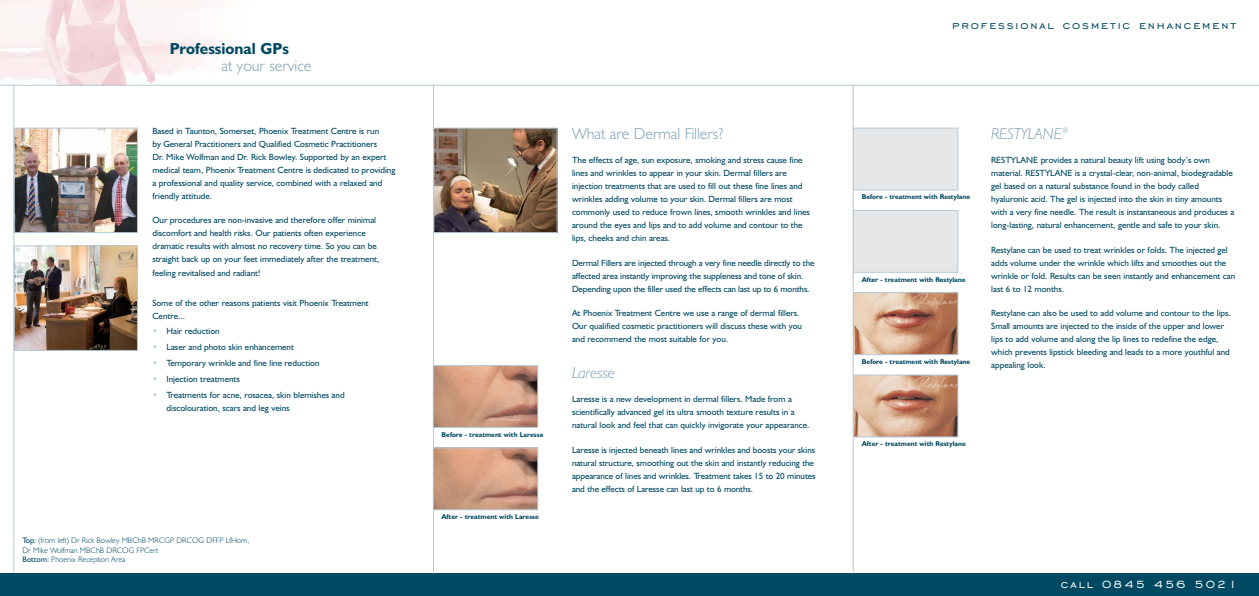
<style>
.page{position:relative;width:1259px;height:596px;background:#fff}
.page>*{position:absolute;margin:0;border:0;box-sizing:border-box;transform-origin:0 0}
.t1{font:300 16px "Humanist 521 BT";color:#7fa1b6}
.t2{font:italic 300 16px "Humanist 521 BT";color:#7fa1b6}
.t3{font:700 16px "Humanist 521 BT";color:#004963}
.t4{font:14px "Engravers Gothic BT";letter-spacing:.135em;color:#004963}
.t5{font:14px "Engravers Gothic BT";letter-spacing:.135em;color:#fff}
.t6{font:9px/13px "Humanist 521 BT";color:#004963}
.t7{font:300 8px/9.6px "Humanist 521 BT";color:#004963}
.t8{font:700 7px "Humanist 521 BT";color:#004963}
.s1{color:#b7cad8}
.s2{font-weight:400}
</style>
<div class="page">
<img style="left:0;top:0;width:421px;height:85px">
<img style="left:16px;top:130px;width:120px;height:101px">
<div style="left:14px;top:128px;width:124px;height:105px;border:1px solid #b7cad8"></div>
<img style="left:16px;top:247px;width:120px;height:101px">
<div style="left:14px;top:245px;width:124px;height:105px;border:1px solid #b7cad8"></div>
<hr style="left:0;top:85px;width:1258px;height:1px;background:#b7cad8">
<hr style="left:14px;top:85px;width:1px;height:488px;background:#b7cad8">
<div style="left:0;top:573px;width:1258px;height:22px;background:#004963"></div>
<img style="left:435px;top:130px;width:120px;height:101px">
<div style="left:433px;top:128px;width:124px;height:105px;border:1px solid #b7cad8"></div>
<hr style="left:433px;top:85px;width:1px;height:488px;background:#b7cad8">
<hr style="left:853px;top:85px;width:1px;height:488px;background:#b7cad8">
<div style="left:853px;top:128px;width:104px;height:62px;background:#e6e7e8"></div>
<div style="left:853px;top:128px;width:105px;height:62px;border:1px solid #b7cad8"></div>
<div style="left:853px;top:210px;width:104px;height:62px;background:#e6e7e8"></div>
<div style="left:853px;top:210px;width:105px;height:62px;border:1px solid #b7cad8"></div>
<img style="left:435px;top:367px;width:101px;height:58px">
<div style="left:433px;top:365px;width:105px;height:62px;border:1px solid #b7cad8"></div>
<img style="left:435px;top:449px;width:101px;height:58px">
<div style="left:433px;top:447px;width:105px;height:62px;border:1px solid #b7cad8"></div>
<img style="left:855px;top:294px;width:101px;height:58px">
<div style="left:853px;top:292px;width:105px;height:62px;border:1px solid #b7cad8"></div>
<img style="left:855px;top:376px;width:101px;height:59px">
<div style="left:853px;top:374px;width:105px;height:63px;border:1px solid #b7cad8"></div>
<h1 class="t3" style="left:170px;top:42px;width:121px">Professional GPs</h1>
<h1 class="t1" style="left:221px;top:59px;width:92px">at your service</h1>
<p class="t6" style="left:152px;top:125px;width:245px">Based in Taunton, Somerset, Phoenix Treatment Centre is run<br>by General Practitioners and Qualified Cosmetic Practitioners<br>Dr. Mike Wolfman and Dr. Rick Bowley. Supported by an expert medical team, Phoenix Treatment Centre is dedicated to providing a professional and quality service, combined with a relaxed and friendly attitude.</p>
<p class="t6" style="left:152px;top:215px;width:228px">Our procedures are non-invasive and therefore offer minimal discomfort and health risks. Our patients often experience dramatic results with almost no recovery time. So you can be straight back up on your feet immediately after the treatment, feeling revitalised and radiant!</p>
<p class="t6" style="left:152px;top:297px;width:218px">Some of the other reasons patients visit Phoenix Treatment<br>Centre...</p>
<p class="t6" style="left:152px;top:325px;width:69px"><span class="s1">•</span> Hair reduction</p>
<p class="t6" style="left:152px;top:341px;width:143px"><span class="s1">•</span> Laser and photo skin enhancement</p>
<p class="t6" style="left:152px;top:357px;width:169px"><span class="s1">•</span> Temporary wrinkle and fine line reduction</p>
<p class="t6" style="left:152px;top:373px;width:89px"><span class="s1">•</span> Injection treatments</p>
<p class="t6" style="left:166px;top:389px;width:180px;text-indent:-14px"><span class="s1">•</span> Treatments for acne, rosacea, skin blemishes and discolouration, scars and leg veins</p>
<p class="t7" style="left:22px;top:536px;width:228px"><span class="s2">Top:</span> (from left) Dr Rick Bowley MBChB MRCGP DRCOG DFFP LfHom,<br>Dr Mike Wolfman MBChB DRCOG FPCert<br><span class="s2">Bottom:</span> Phoenix Reception Area</p>
<p class="t8" style="left:441px;top:431px;width:103px">Before - treatment with Laresse</p>
<p class="t8" style="left:441px;top:513px;width:99px">After - treatment with Laresse</p>
<h1 class="t1" style="left:572px;top:127px;width:153px">What are Dermal Fillers?</h1>
<p class="t6" style="left:572px;top:154px;width:239px">The effects of age, sun exposure, smoking and stress cause fine lines and wrinkles to appear in your skin. Dermal fillers are injection treatments that are used to fill out these fine lines and wrinkles adding volume to your skin. Dermal fillers are most commonly used to reduce frown lines, smooth wrinkles and lines around the eyes and lips and to add volume and contour to the lips, cheeks and chin areas.</p>
<p class="t6" style="left:572px;top:257px;width:244px">Dermal Fillers are injected through a very fine needle directly to the affected area instantly improving the suppleness and tone of skin.<br>Depending upon the filler used the effects can last up to 6 months.</p>
<p class="t6" style="left:572px;top:307px;width:232px">At Phoenix Treatment Centre we use a range of dermal fillers.<br>Our qualified cosmetic practitioners will discuss these with you and recommend the most suitable for you.</p>
<h1 class="t2" style="left:572px;top:366px;width:45px">Laresse</h1>
<p class="t6" style="left:572px;top:393px;width:239px">Laresse is a new development in dermal fillers. Made from a scientifically advanced gel its ultra smooth texture results in a natural look and feel that can quickly invigorate your appearance.</p>
<p class="t6" style="left:572px;top:443px;width:245px">Laresse is injected beneath lines and wrinkles and boosts your skins natural structure, smoothing out the skin and instantly reducing the appearance of lines and wrinkles. Treatment takes 15 to 20 minutes and the effects of Laresse can last up to 6 months.</p>
<h2 class="t4" style="left:952px;top:16px;width:285px">professional cosmetic enhancement</h2>
<p class="t8" style="left:861px;top:194px;width:110px">Before - treatment with Restylane</p>
<p class="t8" style="left:861px;top:276px;width:105px">After - treatment with Restylane</p>
<p class="t8" style="left:862px;top:358px;width:110px">Before - treatment with Restylane</p>
<h1 class="t2" style="left:991px;top:127px;width:79px">RESTYLANE<sup>®</sup></h1>
<p class="t6" style="left:991px;top:154px;width:245px">RESTYLANE provides a natural beauty lift using body’s own material. RESTYLANE is a crystal-clear, non-animal, biodegradable gel based on a natural substance found in the body called hyaluronic acid. The gel is injected into the skin in tiny amounts with a very fine needle. The result is instantaneous and produces a long-lasting, natural enhancement, gentle and safe to your skin.</p>
<p class="t6" style="left:991px;top:244px;width:245px">Restylane can be used to treat wrinkles or folds. The injected gel adds volume under the wrinkle which lifts and smoothes out the wrinkle or fold. Results can be seen instantly and enhancement can last 6 to 12 months.</p>
<p class="t6" style="left:991px;top:307px;width:241px">Restylane can also be used to add volume and contour to the lips.<br>Small amounts are injected to the inside of the upper and lower lips to add volume and along the lip lines to redefine the edge, which prevents lipstick bleeding and leads to a more youthful and appealing look.</p>
<p class="t8" style="left:862px;top:441px;width:105px">After - treatment with Restylane</p>
<h2 class="t5" style="left:1060px;top:574px;width:178px">call 0845 456 5021</h2>
</div>
